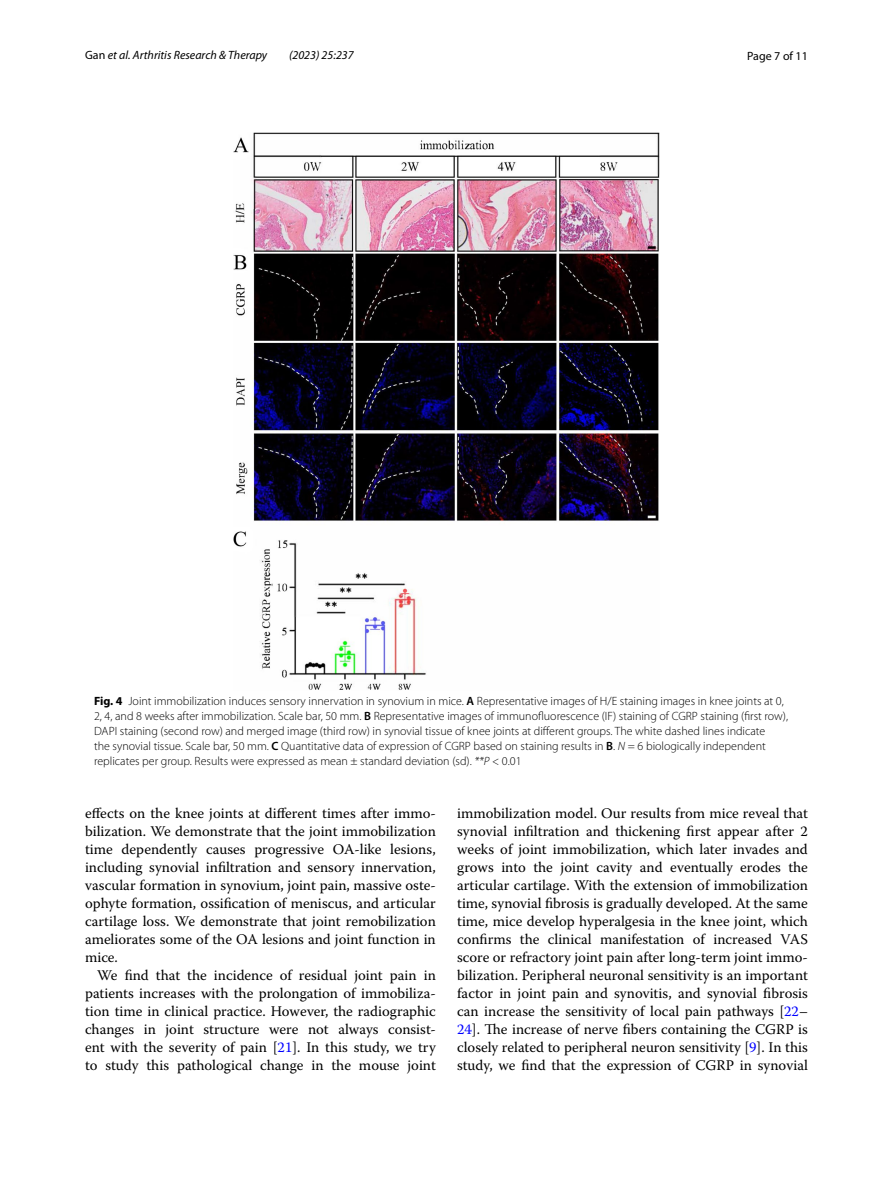
<style>
.page{position:relative;width:893px;height:1187px;background:#fff}
.page>*{position:absolute;margin:0;border:0;box-sizing:border-box;transform-origin:0 0}
.t1{font:14.7px/18px "Warnock Pro";color:#000;text-align:justify}
.t2{font:300 12px/15px "Myriad Pro";color:#000}
.t3{font:italic 12px "Myriad Pro";color:#000}
.t4{font:12px "Myriad Pro";color:#000}
.s1{font-style:normal}
.s2{font-weight:700}
.s3{font-weight:600}
.s4{font-style:italic}
.s5{color:#00f}
</style>
<div class="page">
<img style="left:234px;top:133px;width:425px;height:557px">
<p class="t3" style="left:85px;top:48px;width:184px"><span class="s1">Gan</span> et al. Arthritis Research &amp; Therapy</p>
<p class="t3" style="left:289px;top:48px;width:66px">(2023) 25:237</p>
<p class="t4" style="left:747px;top:48px;width:62px">Page 7 of 11</p>
<p class="t2" style="left:94px;top:693px;width:696px"><span class="s2">Fig. 4</span> Joint immobilization induces sensory innervation in synovium in mice. <span class="s3">A</span> Representative images of H/E staining images in knee joints at 0, 2, 4, and 8 weeks after immobilization. Scale bar, 50 mm. <span class="s3">B</span> Representative images of immunofluorescence (IF) staining of CGRP staining (first row), DAPI staining (second row) and merged image (third row) in synovial tissue of knee joints at different groups. The white dashed lines indicate<br>the synovial tissue. Scale bar, 50 mm. <span class="s3">C</span> Quantitative data of expression of CGRP based on staining results in <span class="s3">B</span>. <span class="s4">N</span> = 6 biologically independent replicates per group. Results were expressed as mean ± standard deviation (sd). <span class="s4">**P</span> &lt; 0.01</p>
<p class="t1" style="left:85px;top:803px;width:352px">effects on the knee joints at different times after immo&shy;bilization. We demonstrate that the joint immobilization time dependently causes progressive OA-like lesions, including synovial infiltration and sensory innervation, vascular formation in synovium, joint pain, massive oste&shy;ophyte formation, ossification of meniscus, and articular cartilage loss. We demonstrate that joint remobilization ameliorates some of the OA lesions and joint function in mice.</p>
<p class="t1" style="left:85px;top:965px;width:352px;text-indent:12px">We find that the incidence of residual joint pain in patients increases with the prolongation of immobiliza&shy;tion time in clinical practice. However, the radiographic changes in joint structure were not always consist&shy;ent with the severity of pain [<span class="s5">21</span>]. In this study, we try to study this pathological change in the mouse joint</p>
<p class="t1" style="left:457px;top:803px;width:352px">immobilization model. Our results from mice reveal that synovial infiltration and thickening first appear after 2 weeks of joint immobilization, which later invades and grows into the joint cavity and eventually erodes the articular cartilage. With the extension of immobilization time, synovial fibrosis is gradually developed. At the same time, mice develop hyperalgesia in the knee joint, which confirms the clinical manifestation of increased VAS score or refractory joint pain after long-term joint immo&shy;bilization. Peripheral neuronal sensitivity is an important factor in joint pain and synovitis, and synovial fibrosis can increase the sensitivity of local pain pathways [<span class="s5">22</span>– <span class="s5">24</span>]. The increase of nerve fibers containing the CGRP is closely related to peripheral neuron sensitivity [<span class="s5">9</span>]. In this study, we find that the expression of CGRP in synovial</p>
</div>
